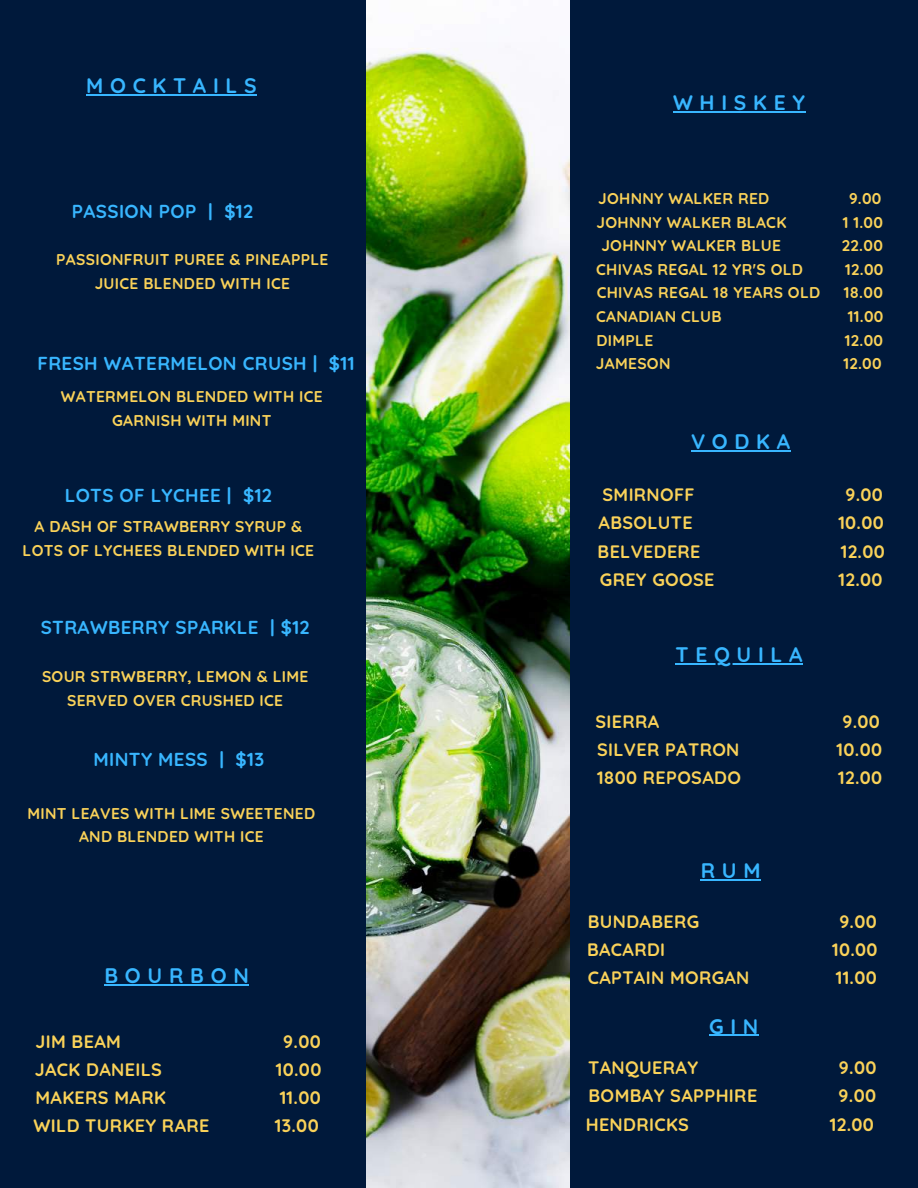
<style>
.page{position:relative;width:918px;height:1188px;background:#00193b}
.page>*{position:absolute;margin:0;border:0;box-sizing:border-box;transform-origin:0 0}
.t1{font:700 21px "Quicksand";letter-spacing:.32em;color:#38b6ff}
.t2{font:700 18.75px "Quicksand";letter-spacing:.02em;color:#38b6ff}
.t3{font:700 18px "Quicksand";letter-spacing:.02em;color:#fad259}
.t4{font:700 17.85px "Quicksand";letter-spacing:.02em;color:#fad259}
.t5{font:700 15.6px/23.7px "Quicksand";letter-spacing:.02em;color:#fad259;text-align:center}
</style>
<div class="page">
<img style="left:366px;top:0;width:204px;height:1188px">
<hr style="left:86px;top:94px;width:171px;height:1px;background:#38b6ff">
<hr style="left:691px;top:450px;width:100px;height:1px;background:#38b6ff">
<hr style="left:709px;top:1035px;width:50px;height:1px;background:#38b6ff">
<hr style="left:701px;top:879px;width:60px;height:1px;background:#38b6ff">
<hr style="left:104px;top:984px;width:145px;height:1px;background:#38b6ff">
<hr style="left:673px;top:111px;width:132px;height:1px;background:#38b6ff">
<hr style="left:675px;top:663px;width:128px;height:2px;background:#38b6ff">
<h1 class="t1" style="left:86px;top:72px;width:172px">MOCKTAILS</h1>
<p class="t2" style="left:72px;top:200px;width:183px">PASSION POP | $12</p>
<p class="t5" style="left:56px;top:247px;width:274px">PASSIONFRUIT PUREE &amp; PINEAPPLE<br>JUICE BLENDED WITH ICE</p>
<p class="t2" style="left:38px;top:351px;width:319px">FRESH WATERMELON CRUSH | $11</p>
<p class="t5" style="left:61px;top:384px;width:263px">WATERMELON BLENDED WITH ICE<br>GARNISH WITH MINT</p>
<p class="t2" style="left:65px;top:483px;width:209px">LOTS OF LYCHEE | $12</p>
<p class="t5" style="left:23px;top:515px;width:293px">A DASH OF STRAWBERRY SYRUP &amp;<br>LOTS OF LYCHEES BLENDED WITH ICE</p>
<p class="t2" style="left:41px;top:616px;width:270px">STRAWBERRY SPARKLE | $12</p>
<p class="t5" style="left:42px;top:664px;width:268px">SOUR STRWBERRY, LEMON &amp; LIME<br>SERVED OVER CRUSHED ICE</p>
<p class="t2" style="left:94px;top:747px;width:172px">MINTY MESS | $13</p>
<p class="t5" style="left:28px;top:801px;width:289px">MINT LEAVES WITH LIME SWEETENED<br>AND BLENDED WITH ICE</p>
<h1 class="t1" style="left:673px;top:89px;width:133px">WHISKEY</h1>
<p class="t5" style="left:598px;top:186px;width:173px">JOHNNY WALKER RED</p>
<p class="t5" style="left:849px;top:186px;width:34px">9.00</p>
<p class="t5" style="left:597px;top:210px;width:191px">JOHNNY WALKER BLACK</p>
<p class="t5" style="left:843px;top:210px;width:42px">1 1.00</p>
<p class="t5" style="left:601px;top:233px;width:181px">JOHNNY WALKER BLUE</p>
<p class="t5" style="left:842px;top:233px;width:42px">22.00</p>
<p class="t5" style="left:596px;top:257px;width:208px">CHIVAS REGAL 12 YR'S OLD</p>
<p class="t5" style="left:845px;top:257px;width:40px">12.00</p>
<p class="t5" style="left:597px;top:281px;width:225px">CHIVAS REGAL 18 YEARS OLD</p>
<p class="t5" style="left:844px;top:281px;width:41px">18.00</p>
<p class="t5" style="left:596px;top:304px;width:127px">CANADIAN CLUB</p>
<p class="t5" style="left:848px;top:304px;width:37px">11.00</p>
<p class="t5" style="left:597px;top:328px;width:58px">DIMPLE</p>
<p class="t5" style="left:845px;top:328px;width:40px">12.00</p>
<p class="t5" style="left:596px;top:352px;width:76px">JAMESON</p>
<p class="t5" style="left:844px;top:352px;width:40px">12.00</p>
<h1 class="t1" style="left:691px;top:428px;width:101px">VODKA</h1>
<p class="t3" style="left:603px;top:483px;width:94px">SMIRNOFF</p>
<p class="t3" style="left:846px;top:483px;width:39px">9.00</p>
<p class="t3" style="left:599px;top:511px;width:96px">ABSOLUTE</p>
<p class="t3" style="left:838px;top:511px;width:47px">10.00</p>
<p class="t3" style="left:598px;top:540px;width:105px">BELVEDERE</p>
<p class="t3" style="left:841px;top:540px;width:46px">12.00</p>
<p class="t3" style="left:600px;top:568px;width:116px">GREY GOOSE</p>
<p class="t3" style="left:839px;top:568px;width:46px">12.00</p>
<h1 class="t1" style="left:675px;top:641px;width:129px">TEQUILA</h1>
<p class="t3" style="left:596px;top:710px;width:65px">SIERRA</p>
<p class="t3" style="left:843px;top:710px;width:39px">9.00</p>
<p class="t3" style="left:597px;top:738px;width:144px">SILVER PATRON</p>
<p class="t3" style="left:837px;top:738px;width:47px">10.00</p>
<p class="t3" style="left:597px;top:766px;width:145px">1800 REPOSADO</p>
<p class="t3" style="left:838px;top:766px;width:46px">12.00</p>
<h1 class="t1" style="left:701px;top:857px;width:61px">RUM</h1>
<p class="t4" style="left:588px;top:910px;width:113px">BUNDABERG</p>
<p class="t4" style="left:839px;top:910px;width:39px">9.00</p>
<p class="t4" style="left:587px;top:938px;width:80px">BACARDI</p>
<p class="t4" style="left:832px;top:938px;width:47px">10.00</p>
<h1 class="t1" style="left:104px;top:962px;width:146px">BOURBON</h1>
<p class="t4" style="left:588px;top:966px;width:163px">CAPTAIN MORGAN</p>
<p class="t4" style="left:836px;top:966px;width:42px">11.00</p>
<p class="t3" style="left:35px;top:1030px;width:87px">JIM BEAM</p>
<p class="t3" style="left:283px;top:1030px;width:39px">9.00</p>
<p class="t3" style="left:35px;top:1058px;width:129px">JACK DANEILS</p>
<p class="t3" style="left:276px;top:1058px;width:47px">10.00</p>
<p class="t3" style="left:35px;top:1086px;width:132px">MAKERS MARK</p>
<p class="t3" style="left:280px;top:1086px;width:43px">11.00</p>
<p class="t3" style="left:34px;top:1114px;width:178px">WILD TURKEY RARE</p>
<p class="t3" style="left:275px;top:1114px;width:45px">13.00</p>
<h1 class="t1" style="left:709px;top:1013px;width:51px">GIN</h1>
<p class="t3" style="left:588px;top:1056px;width:112px">TANQUERAY</p>
<p class="t3" style="left:839px;top:1056px;width:39px">9.00</p>
<p class="t3" style="left:588px;top:1084px;width:170px">BOMBAY SAPPHIRE</p>
<p class="t3" style="left:839px;top:1084px;width:39px">9.00</p>
<p class="t3" style="left:586px;top:1113px;width:105px">HENDRICKS</p>
<p class="t3" style="left:830px;top:1113px;width:46px">12.00</p>
</div>
